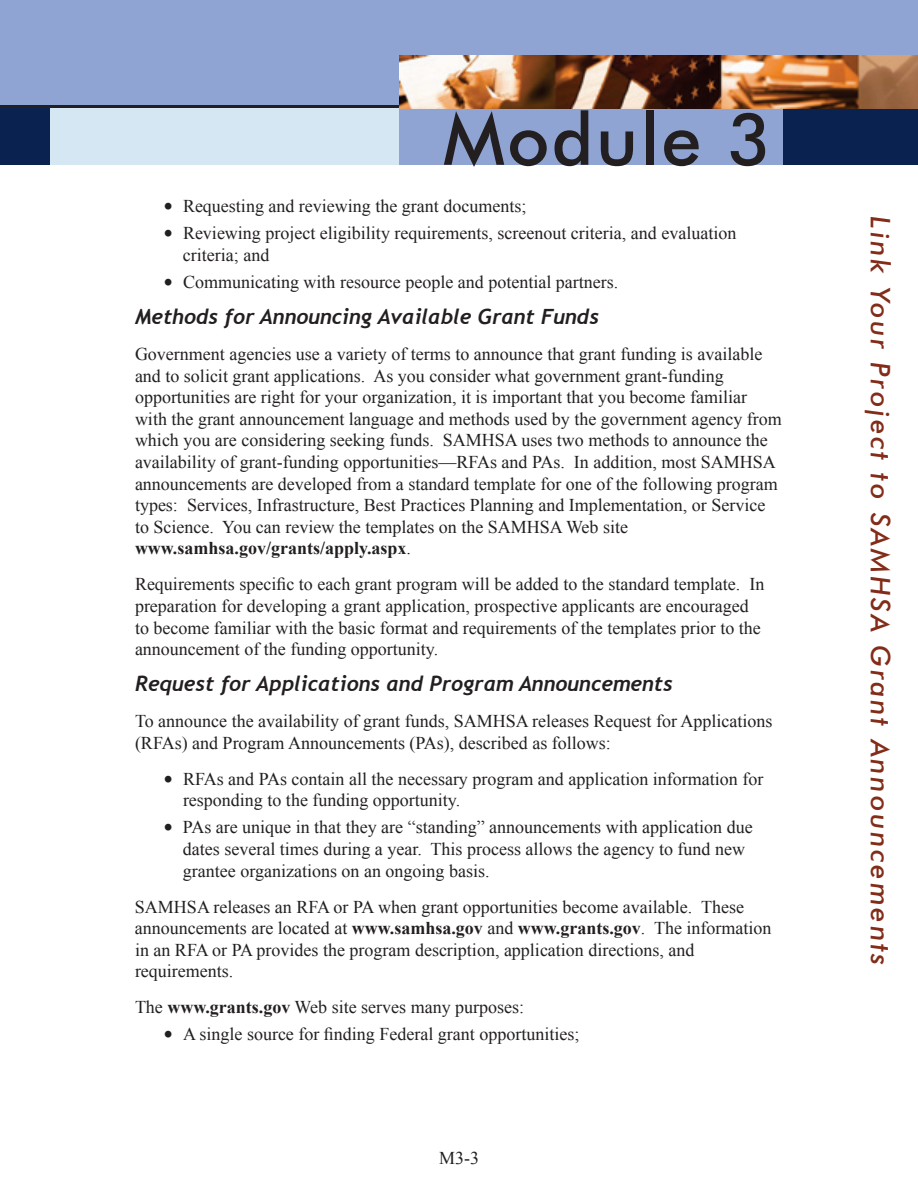
<style>
.page{position:relative;width:918px;height:1188px;background:#fff}
.page>*{position:absolute;margin:0;border:0;box-sizing:border-box;transform-origin:0 0}
.t1{font:500 72px "Futura BT";letter-spacing:.03em;color:#231f20}
.t2{font:italic 500 27px "Futura BT";letter-spacing:.1em;color:#832c18}
.t3{font:italic 700 21px "Trebuchet";color:#231f20}
.t4{font:18px/21.6px "Times New Roman";color:#231f20}
.s1{font-size:27px}
.s2{font-weight:700}
</style>
<div class="page">
<svg style="left:0;top:105px;width:399px;height:4px;background:#494a4f"></svg>
<div style="left:0;top:0;width:918px;height:105px;background:#8fa4d2"></div>
<div style="left:399px;top:109px;width:388px;height:56px;background:#8fa4d2"></div>
<div style="left:42px;top:109px;width:357px;height:56px;background:#d6e7f4"></div>
<div style="left:0;top:109px;width:50px;height:56px;background:#09224f"></div>
<div style="left:783px;top:109px;width:135px;height:56px;background:#09224f"></div>
<img style="left:399px;top:56px;width:519px;height:53px">
<p class="t1" style="left:443px;top:95px;width:329px">Module 3</p>
<p class="t4" style="left:164px;top:195px;width:364px"><span class="s1">•</span> Requesting and reviewing the grant documents;</p>
<p class="t4" style="left:183px;top:222px;width:555px;text-indent:-19px"><span class="s1">•</span> Reviewing project eligibility requirements, screenout criteria, and evaluation criteria; and</p>
<p class="t4" style="left:164px;top:271px;width:456px"><span class="s1">•</span> Communicating with resource people and potential partners.</p>
<h3 class="t3" style="left:135px;top:304px;width:466px">Methods for Announcing Available Grant Funds</h3>
<p class="t4" style="left:135px;top:343px;width:648px">Government agencies use a variety of terms to announce that grant funding is available and to solicit grant applications. As you consider what government grant-funding opportunities are right for your organization, it is important that you become familiar with the grant announcement language and methods used by the government agency from which you are considering seeking funds. SAMHSA uses two methods to announce the availability of grant-funding opportunities—RFAs and PAs. In addition, most SAMHSA announcements are developed from a standard template for one of the following program types: Services, Infrastructure, Best Practices Planning and Implementation, or Service to Science. You can review the templates on the SAMHSA Web site <span class="s2">www.samhsa.gov/grants/apply.aspx</span>.</p>
<p class="t4" style="left:135px;top:573px;width:631px">Requirements specific to each grant program will be added to the standard template. In preparation for developing a grant application, prospective applicants are encouraged to become familiar with the basic format and requirements of the templates prior to the announcement of the funding opportunity.</p>
<h3 class="t3" style="left:135px;top:671px;width:539px">Request for Applications and Program Announcements</h3>
<p class="t4" style="left:135px;top:710px;width:639px">To announce the availability of grant funds, SAMHSA releases Request for Applications (RFAs) and Program Announcements (PAs), described as follows:</p>
<p class="t4" style="left:183px;top:768px;width:582px;text-indent:-19px"><span class="s1">•</span> RFAs and PAs contain all the necessary program and application information for responding to the funding opportunity.</p>
<p class="t4" style="left:183px;top:816px;width:571px;text-indent:-19px"><span class="s1">•</span> PAs are unique in that they are “standing” announcements with application due dates several times during a year. This process allows the agency to fund new grantee organizations on an ongoing basis.</p>
<p class="t4" style="left:135px;top:895px;width:638px">SAMHSA releases an RFA or PA when grant opportunities become available. These announcements are located at <span class="s2">www.samhsa.gov</span> and <span class="s2">www.grants.gov</span>. The information in an RFA or PA provides the program description, application directions, and requirements.</p>
<p class="t4" style="left:135px;top:996px;width:391px">The <span class="s2">www.grants.gov</span> Web site serves many purposes:</p>
<p class="t4" style="left:164px;top:1023px;width:417px"><span class="s1">•</span> A single source for finding Federal grant opportunities;</p>
<p class="t4" style="left:439px;top:1147px;width:41px">M3-3</p>
<h2 class="t2" style="left:897px;top:216px;width:751px;rotate:90deg">Link Your Project to SAMHSA Grant Announcements</h2>
</div>
